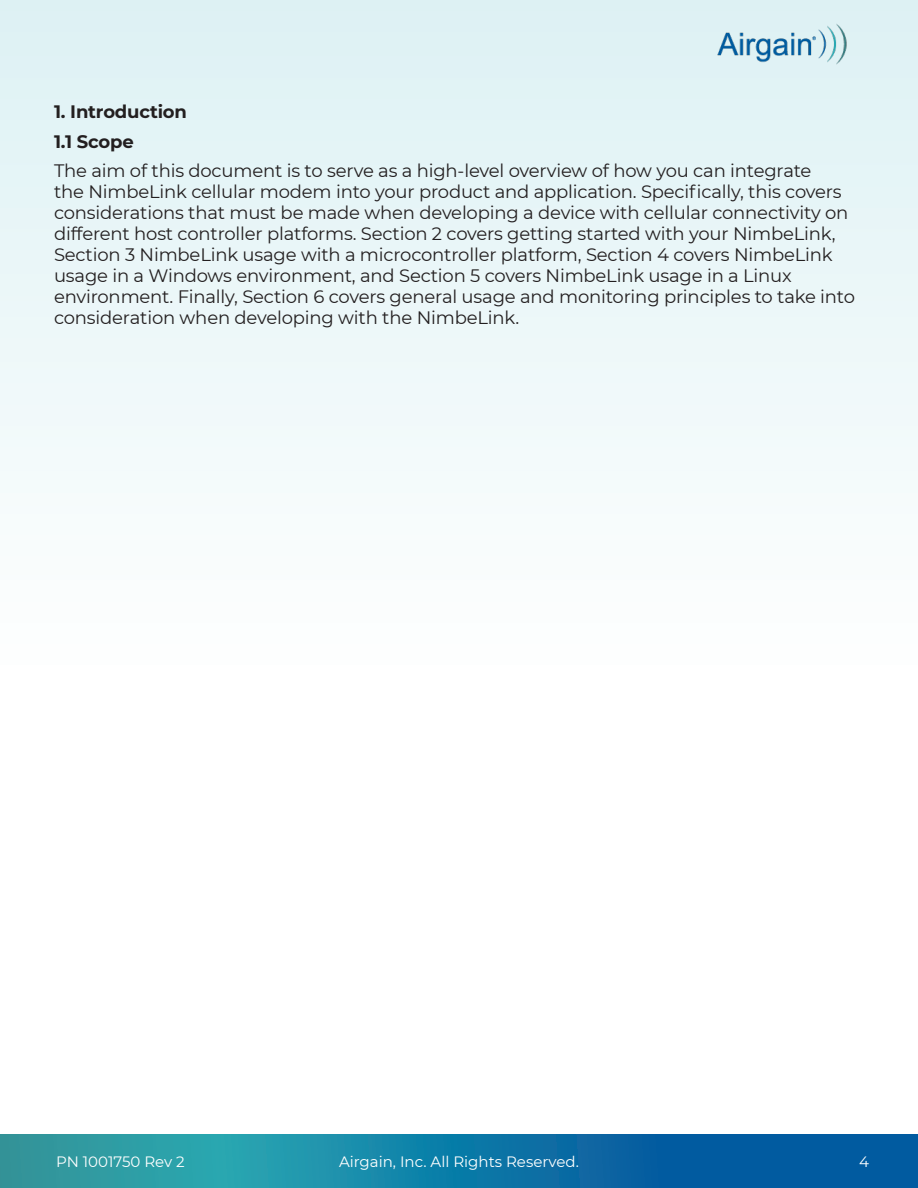
<style>
.page{position:relative;width:918px;height:1188px;background:#fff}
.page>*{position:absolute;margin:0;border:0;box-sizing:border-box;transform-origin:0 0}
.t1{font:18px/21px "Montserrat";letter-spacing:-.01em;color:#231f20}
.t2{font:700 18px "Montserrat";letter-spacing:-.01em;color:#231f20}
.t3{font:15px "Montserrat";color:#fff}
</style>
<div class="page">
<div style="left:0;top:0;width:918px;height:678px;background:linear-gradient(to bottom,#ddf1f4,#fefffe)"></div>
<svg style="left:0;top:1134px;width:918px;height:54px;background:#147ca4"></svg>
<img style="left:686px;top:23px;width:192px;height:42px">
<p class="t2" style="left:54px;top:99px;width:134px">1. Introduction</p>
<p class="t2" style="left:54px;top:129px;width:81px">1.1 Scope</p>
<p class="t1" style="left:54px;top:160px;width:803px">The aim of this document is to serve as a high-level overview of how you can integrate<br>the NimbeLink cellular modem into your product and application. Specifically, this covers considerations that must be made when developing a device with cellular connectivity on different host controller platforms. Section 2 covers getting started with your NimbeLink, Section 3 NimbeLink usage with a microcontroller platform, Section 4 covers NimbeLink usage in a Windows environment, and Section 5 covers NimbeLink usage in a Linux environment. Finally, Section 6 covers general usage and monitoring principles to take into consideration when developing with the NimbeLink.</p>
<p class="t3" style="left:56px;top:1152px;width:130px">PN 1001750 Rev 2</p>
<p class="t3" style="left:339px;top:1152px;width:241px">Airgain, Inc. All Rights Reserved.</p>
<p class="t3" style="left:859px;top:1152px;width:11px">4</p>
</div>
